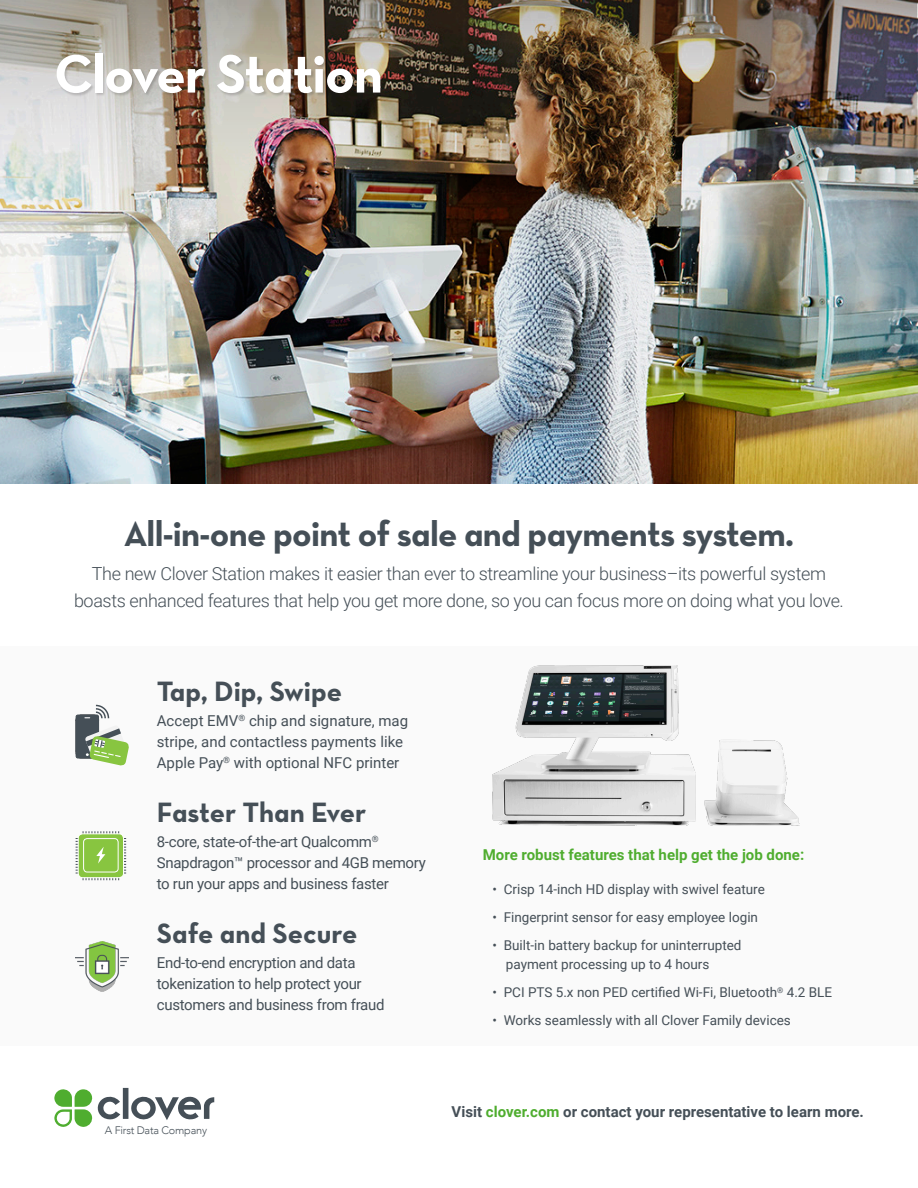
<style>
.page{position:relative;width:918px;height:1188px;background:#fff}
.page>*{position:absolute;margin:0;border:0;box-sizing:border-box;transform-origin:0 0}
.t1{font:55.05px "Neutra Text Bold Alt";letter-spacing:-.025em;color:#fff}
.t2{font:36px "Neutra Text Bold Alt";letter-spacing:-.02em;color:#454f57}
.t3{font:28.5px "Neutra Text Bold Alt";color:#454f57}
.t4{font:300 18px/27px "Roboto";letter-spacing:-.02em;color:#454f57;text-align:center}
.t5{font:15px/21px "Roboto";letter-spacing:-.02em;color:#454f57}
.t6{font:15px/21px "Roboto";color:#454f57}
.t7{font:700 15px "Roboto";color:#454f57}
.t8{font:700 15px "Roboto";color:#4fad2f}
.t9{font:13.5px/19.5px "Roboto";color:#454f57}
.t10{font:300 10.95px "Avenir";letter-spacing:-.02em;color:#454f57}
.s1{color:#4fad2f}
</style>
<div class="page">
<div style="left:1px;top:646px;width:917px;height:399px;background:#fafafa"></div>
<img style="left:1px;top:0;width:916px;height:482px">
<div style="left:56px;top:53px;width:327px;height:44px;background:#231f20;opacity:.2"></div>
<svg style="left:54px;top:1088px;width:160px;height:39px"></svg>
<svg style="left:76px;top:705px;width:53px;height:61px"></svg>
<hr style="left:76px;top:838px;width:50px;height:1px;background:#454f57">
<hr style="left:76px;top:841px;width:50px;height:1px;background:#454f57">
<hr style="left:76px;top:844px;width:50px;height:1px;background:#454f57">
<hr style="left:76px;top:847px;width:50px;height:1px;background:#454f57">
<hr style="left:76px;top:850px;width:50px;height:1px;background:#454f57">
<hr style="left:76px;top:852px;width:50px;height:1px;background:#454f57">
<hr style="left:76px;top:855px;width:50px;height:1px;background:#454f57">
<hr style="left:76px;top:858px;width:50px;height:1px;background:#454f57">
<hr style="left:76px;top:861px;width:50px;height:1px;background:#454f57">
<hr style="left:76px;top:864px;width:50px;height:1px;background:#454f57">
<hr style="left:76px;top:870px;width:50px;height:1px;background:#454f57">
<hr style="left:76px;top:873px;width:50px;height:1px;background:#454f57">
<hr style="left:76px;top:867px;width:50px;height:1px;background:#454f57">
<hr style="left:118px;top:831px;width:1px;height:49px;background:#454f57">
<hr style="left:115px;top:831px;width:1px;height:49px;background:#454f57">
<hr style="left:112px;top:831px;width:1px;height:49px;background:#454f57">
<hr style="left:109px;top:831px;width:1px;height:49px;background:#454f57">
<hr style="left:106px;top:831px;width:1px;height:49px;background:#454f57">
<hr style="left:103px;top:831px;width:1px;height:49px;background:#454f57">
<hr style="left:100px;top:831px;width:1px;height:49px;background:#454f57">
<hr style="left:97px;top:831px;width:1px;height:49px;background:#454f57">
<hr style="left:94px;top:831px;width:1px;height:49px;background:#454f57">
<hr style="left:91px;top:831px;width:1px;height:49px;background:#454f57">
<hr style="left:86px;top:831px;width:1px;height:49px;background:#454f57">
<hr style="left:83px;top:831px;width:1px;height:49px;background:#454f57">
<hr style="left:89px;top:831px;width:1px;height:49px;background:#454f57">
<div style="left:78px;top:834px;width:46px;height:44px;background:#88c540;border-radius:4px"></div>
<div style="left:78px;top:833px;width:46px;height:45px;border:1px solid #fff;border-radius:4px"></div>
<svg style="left:96px;top:847px;width:9px;height:17px"></svg>
<div style="left:83px;top:838px;width:36px;height:35px;border:1px solid #fff;border-radius:4px"></div>
<img style="left:76px;top:942px;width:53px;height:50px">
<img style="left:492px;top:665px;width:307px;height:160px">
<p class="t1" style="left:54px;top:40px;width:331px">Clover Station</p>
<p class="t2" style="left:124px;top:512px;width:672px">All-in-one point of sale and payments system.</p>
<p class="t4" style="left:74px;top:560px;width:771px">The new Clover Station makes it easier than ever to streamline your business–its powerful system boasts enhanced features that help you get more done, so you can focus more on doing what you love.</p>
<p class="t3" style="left:157px;top:674px;width:187px">Tap, Dip, Swipe</p>
<p class="t6" style="left:157px;top:710px;width:253px">Accept EMV<sup>®</sup> chip and signature, mag stripe, and contactless payments like<br>Apple Pay<sup>®</sup> with optional NFC printer</p>
<p class="t3" style="left:157px;top:795px;width:211px">Faster Than Ever</p>
<p class="t5" style="left:157px;top:831px;width:270px">8-core, state-of-the-art Qualcomm<sup>®<br></sup>Snapdragon™ processor and 4GB memory to run your apps and business faster</p>
<p class="t3" style="left:157px;top:916px;width:202px">Safe and Secure</p>
<p class="t5" style="left:157px;top:952px;width:229px">End-to-end encryption and data tokenization to help protect your customers and business from fraud</p>
<p class="t8" style="left:483px;top:844px;width:323px">More robust features that help get the job done:</p>
<p class="t9" style="left:492px;top:879px;width:274px">• Crisp 14-inch HD display with swivel feature</p>
<p class="t9" style="left:492px;top:907px;width:267px">• Fingerprint sensor for easy employee login</p>
<p class="t9" style="left:506px;top:935px;width:237px;text-indent:-13px">• Built-in battery backup for uninterrupted payment processing up to 4 hours</p>
<p class="t9" style="left:492px;top:982px;width:341px">• PCI PTS 5.x non PED certified Wi-Fi, Bluetooth<sup>®</sup> 4.2 BLE</p>
<p class="t9" style="left:492px;top:1010px;width:300px">• Works seamlessly with all Clover Family devices</p>
<p class="t10" style="left:105px;top:1124px;width:104px">A First Data Company</p>
<p class="t7" style="left:452px;top:1101px;width:414px">Visit <span class="s1">clover.com</span> or contact your representative to learn more.</p>
</div>
